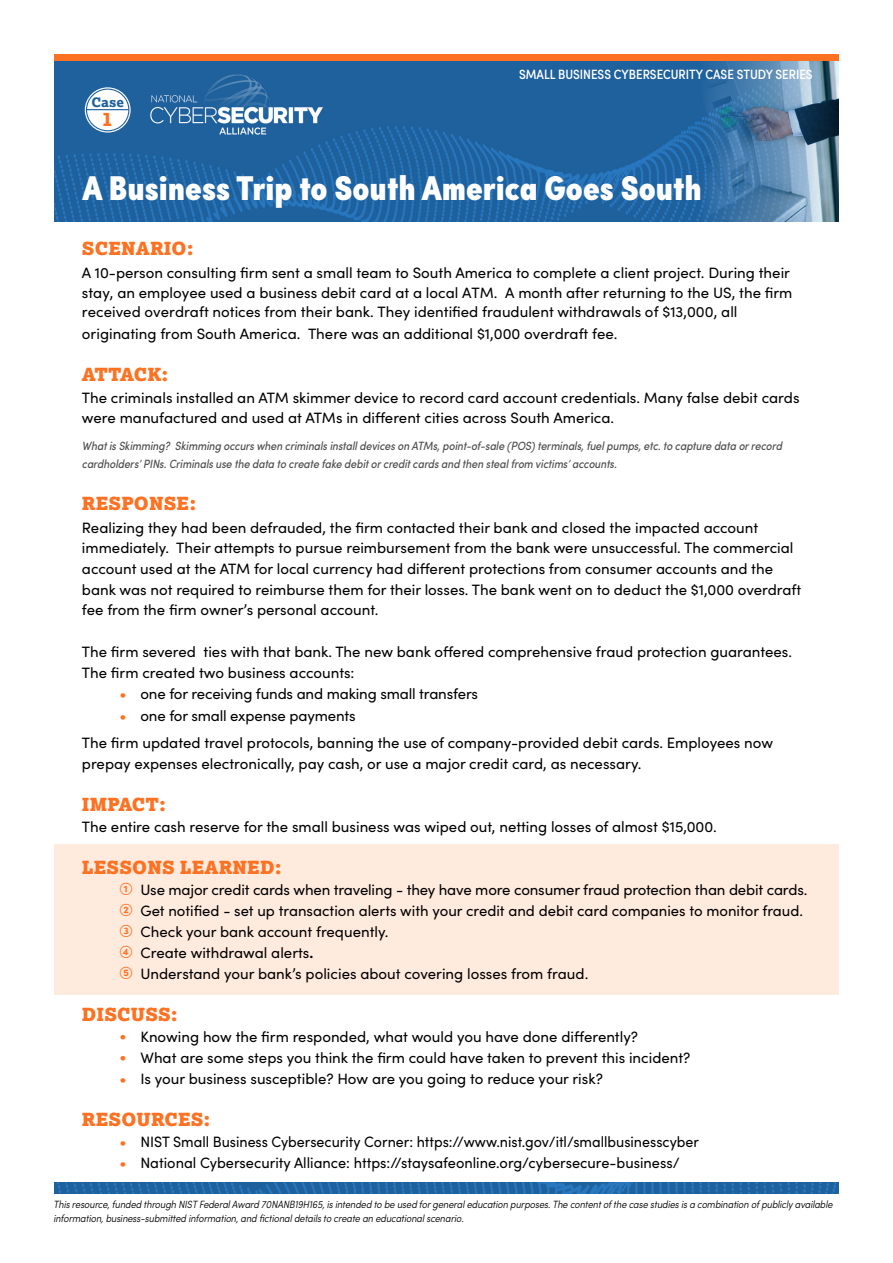
<style>
.page{position:relative;width:893px;height:1263px;background:#fff}
.page>*{position:absolute;margin:0;border:0;box-sizing:border-box;transform-origin:0 0}
.t1{font:900 condensed 34.5px "Sofia Pro";color:#fff}
.t2{font:800 19.5px "Lexia";color:#fd7222}
.t3{font:900 18px "Lexia";letter-spacing:.01em;color:#fd7222}
.t4{font:15px/20.5px "Sofia Pro";color:#000}
.t5{font:15px "Sofia Pro";color:#000;scale:.95 1}
.t6{font:500 condensed 13.5px "Sofia Pro";color:#fff}
.t7{font:800 13.05px "Lexia";color:#1f619d}
.t8{font:italic condensed 12px/18px "Sofia Pro";color:#4d4d4d}
.t9{font:italic 300 condensed 10.5px/13.5px "Sofia Pro";color:#000}
.s1{font-weight:700;color:#fd7222}
.s2{font-weight:700;font-size:18px;color:#fd7222}
.s3{font-weight:700}
</style>
<div class="page">
<div style="left:54px;top:844px;width:785px;height:150px;background:#ffeade"></div>
<img style="left:54px;top:60px;width:646px;height:162px">
<img style="left:54px;top:1182px;width:785px;height:12px">
<img style="left:700px;top:60px;width:139px;height:162px">
<div style="left:54px;top:54px;width:785px;height:6px;background:#fd7222"></div>
<div style="left:86px;top:89px;width:43px;height:42px;background:#fff;border-radius:50%"></div>
<div style="left:86px;top:89px;width:43px;height:42px;border:1px solid #fff;border-radius:50%"></div>
<div style="left:86px;top:88px;width:43px;height:43px;border:1px solid #1f619d;border-radius:50%"></div>
<hr style="left:86px;top:109px;width:43px;height:1px;background:#1f619d">
<div style="left:85px;top:87px;width:46px;height:46px;border:1px solid #fff;border-radius:50%"></div>
<p class="t7" style="left:91px;top:94px;width:34px">Case</p>
<p class="t2" style="left:102px;top:106px;width:13px">1</p>
<p class="t6" style="left:519px;top:66px;width:295px">SMALL BUSINESS CYBERSECURITY CASE STUDY SERIES</p>
<p class="t1" style="left:82px;top:166px;width:621px">A Business Trip to South America Goes South</p>
<p class="t3" style="left:82px;top:237px;width:113px">SCENARIO:</p>
<p class="t4" style="left:82px;top:262px;width:712px;line-height:20px">A 10-person consulting firm sent a small team to South America to complete a client project. During their stay, an employee used a business debit card at a local ATM. A month after returning to the US, the firm received overdraft notices from their bank. They identified fraudulent withdrawals of $13,000, all</p>
<p class="t4" style="left:82px;top:323px;width:537px">originating from South America. There was an additional $1,000 overdraft fee.</p>
<p class="t3" style="left:82px;top:363px;width:88px">ATTACK:</p>
<p class="t4" style="left:82px;top:387px;width:719px;line-height:20px">The criminals installed an ATM skimmer device to record card account credentials. Many false debit cards were manufactured and used at ATMs in different cities across South America.</p>
<p class="t8" style="left:82px;top:437px;width:701px">What is Skimming? Skimming occurs when criminals install devices on ATMs, point-of-sale (POS) terminals, fuel pumps, etc. to capture data or record cardholders’ PINs. Criminals use the data to create fake debit or credit cards and then steal from victims’ accounts.</p>
<p class="t3" style="left:82px;top:492px;width:116px">RESPONSE:</p>
<p class="t4" style="left:82px;top:516px;width:721px">Realizing they had been defrauded, the firm contacted their bank and closed the impacted account immediately. Their attempts to pursue reimbursement from the bank were unsuccessful. The commercial account used at the ATM for local currency had different protections from consumer accounts and the bank was not required to reimburse them for their losses. The bank went on to deduct the $1,000 overdraft fee from the firm owner’s personal account.</p>
<p class="t4" style="left:82px;top:641px;width:712px;line-height:21px">The firm severed ties with that bank. The new bank offered comprehensive fraud protection guarantees.<br>The firm created two business accounts:</p>
<p class="t4" style="left:119px;top:683px;width:360px"><span class="s1">•</span> one for receiving funds and making small transfers</p>
<p class="t4" style="left:119px;top:704px;width:238px"><span class="s1">•</span> one for small expense payments</p>
<p class="t4" style="left:82px;top:731px;width:693px;line-height:21px">The firm updated travel protocols, banning the use of company-provided debit cards. Employees now prepay expenses electronically, pay cash, or use a major credit card, as necessary.</p>
<p class="t3" style="left:82px;top:792px;width:86px">IMPACT:</p>
<p class="t4" style="left:82px;top:815px;width:636px">The entire cash reserve for the small business was wiped out, netting losses of almost $15,000.</p>
<p class="t3" style="left:82px;top:855px;width:201px">LESSONS LEARNED:</p>
<p class="t4" style="left:119px;top:878px;width:689px"><span class="s2">1</span> Use major credit cards when traveling - they have more consumer fraud protection than debit cards.</p>
<p class="t4" style="left:119px;top:899px;width:685px"><span class="s2">2</span> Get notified - set up transaction alerts with your credit and debit card companies to monitor fraud.</p>
<p class="t4" style="left:119px;top:920px;width:270px"><span class="s2">3</span> Check your bank account frequently.</p>
<p class="t4" style="left:119px;top:941px;width:195px"><span class="s2">4</span> Create withdrawal alerts<span class="s3">.</span></p>
<p class="t4" style="left:119px;top:962px;width:470px"><span class="s2">5</span> Understand your bank’s policies about covering losses from fraud.</p>
<p class="t3" style="left:82px;top:1002px;width:97px">DISCUSS:</p>
<p class="t4" style="left:119px;top:1025px;width:520px"><span class="s1">•</span> Knowing how the firm responded, what would you have done differently?</p>
<p class="t4" style="left:119px;top:1046px;width:573px"><span class="s1">•</span> What are some steps you think the firm could have taken to prevent this incident?</p>
<p class="t4" style="left:119px;top:1067px;width:485px"><span class="s1">•</span> Is your business susceptible? How are you going to reduce your risk?</p>
<p class="t3" style="left:82px;top:1107px;width:130px">RESOURCES:</p>
<p class="t5" style="left:119px;top:1131px;width:612px"><span class="s1">•</span> NIST Small Business Cybersecurity Corner: https://www.nist.gov/itl/smallbusinesscyber</p>
<p class="t4" style="left:119px;top:1151px;width:562px"><span class="s1">•</span> National Cybersecurity Alliance: https://staysafeonline.org/cybersecure-business/</p>
<p class="t9" style="left:53px;top:1197px;width:781px">This resource, funded through NIST Federal Award 70NANB19H165, is intended to be used for general education purposes. The content of the case studies is a combination of publicly available information, business-submitted information, and fictional details to create an educational scenario.</p>
</div>
